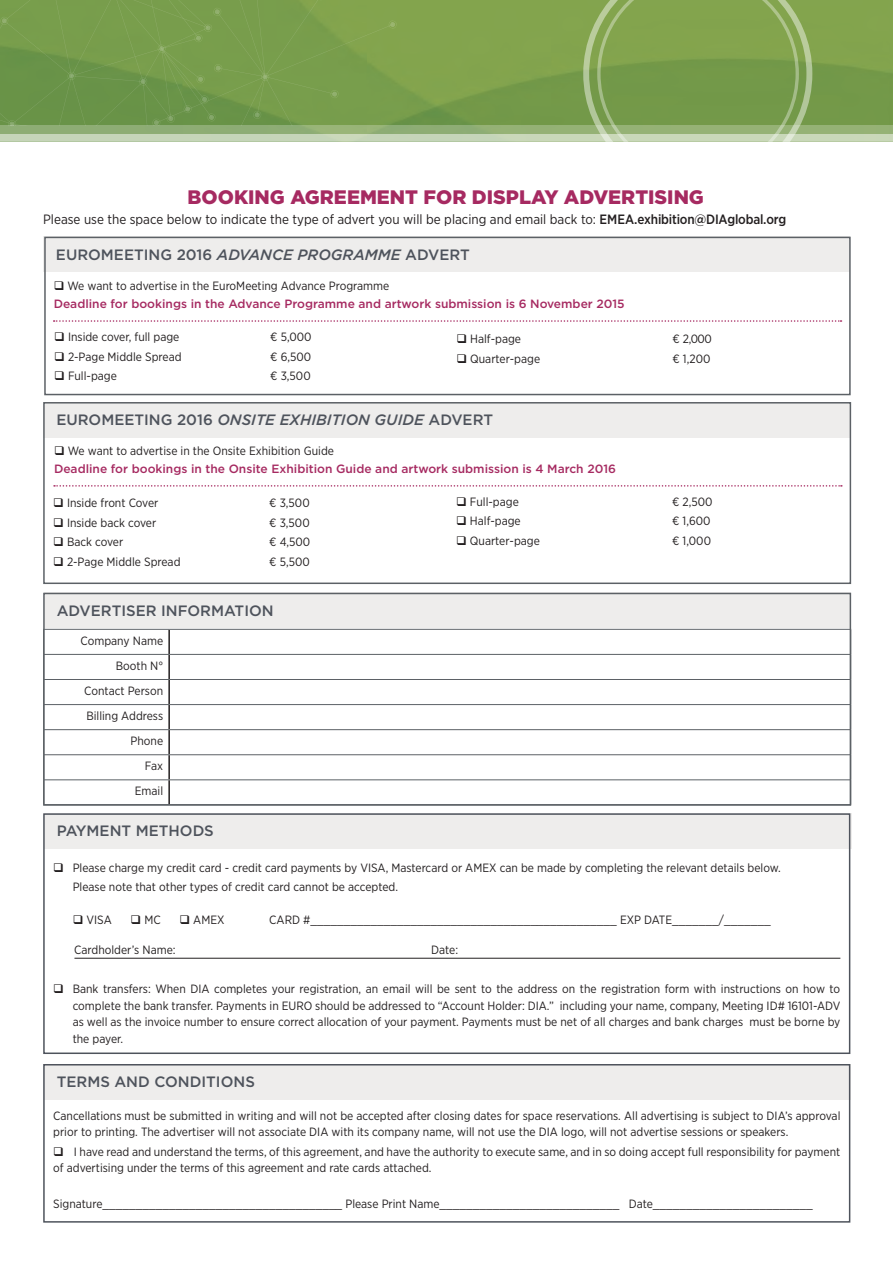
<style>
.page{position:relative;width:893px;height:1263px;background:#fff}
.page>*{position:absolute;margin:0;border:0;box-sizing:border-box;transform-origin:0 0}
._01_Body_Text{font:900 19.5px "Gotham";color:#a62a61}
._01_Body_Text-2{font:500 15px "Gotham";color:#4e535c}
._01_Body_Text-3{font:13.5px "Gotham Narrow";color:#231f20}
._01_Body_Text-4{font:12px/16.5px "Gotham Narrow";color:#231f20}
._01_Body_Text-5{font:500 12px "Gotham";color:#a62a61}
.s1{font-weight:500}
.s2{font-style:italic}
</style>
<div class="page">
<img style="left:398px;top:0;width:495px;height:125px">
<svg style="left:0;top:125px;width:893px;height:10px;background:#97b37c"></svg>
<div style="left:0;top:135px;width:893px;height:7px;background:#c6d5b9"></div>
<svg style="left:583px;top:0;width:229px;height:142px;background:#85a559"></svg>
<svg style="left:0;top:0;width:398px;height:127px;background:#759b4c"></svg>
<div style="left:43px;top:237px;width:807px;height:35px;background:#eeedec"></div>
<div style="left:44px;top:237px;width:807px;height:158px;border:2px solid #5c6166"></div>
<div style="left:44px;top:402px;width:806px;height:35px;background:#eeedec"></div>
<div style="left:43px;top:402px;width:808px;height:182px;border:2px solid #5c6166"></div>
<div style="left:44px;top:593px;width:806px;height:35px;background:#eeedec"></div>
<hr style="left:168px;top:630px;width:2px;height:24px;background:#231f20">
<hr style="left:168px;top:655px;width:2px;height:24px;background:#231f20">
<hr style="left:168px;top:680px;width:2px;height:24px;background:#231f20">
<hr style="left:168px;top:705px;width:2px;height:24px;background:#231f20">
<hr style="left:168px;top:730px;width:2px;height:24px;background:#231f20">
<hr style="left:168px;top:755px;width:2px;height:24px;background:#231f20">
<hr style="left:168px;top:780px;width:2px;height:24px;background:#231f20">
<hr style="left:43px;top:629px;width:126px;height:1px;background:#5c6166">
<hr style="left:169px;top:629px;width:682px;height:1px;background:#5c6166">
<hr style="left:43px;top:654px;width:126px;height:1px;background:#5c6166">
<hr style="left:169px;top:654px;width:682px;height:1px;background:#5c6166">
<hr style="left:43px;top:679px;width:126px;height:1px;background:#5c6166">
<hr style="left:169px;top:679px;width:682px;height:1px;background:#5c6166">
<hr style="left:43px;top:704px;width:126px;height:1px;background:#5c6166">
<hr style="left:169px;top:704px;width:682px;height:1px;background:#5c6166">
<hr style="left:43px;top:729px;width:126px;height:1px;background:#5c6166">
<hr style="left:169px;top:729px;width:682px;height:1px;background:#5c6166">
<hr style="left:43px;top:754px;width:126px;height:1px;background:#5c6166">
<hr style="left:169px;top:754px;width:682px;height:1px;background:#5c6166">
<hr style="left:43px;top:779px;width:126px;height:1px;background:#5c6166">
<hr style="left:169px;top:779px;width:682px;height:1px;background:#5c6166">
<div style="left:43px;top:593px;width:808px;height:212px;border:2px solid #5c6166"></div>
<div style="left:44px;top:813px;width:807px;height:35px;background:#eeedec"></div>
<hr style="left:74px;top:958px;width:766px;height:1px;background:#231f20">
<div style="left:43px;top:813px;width:807px;height:241px;border:2px solid #4e535c"></div>
<div style="left:43px;top:1064px;width:807px;height:35px;background:#eeedec"></div>
<div style="left:43px;top:1064px;width:807px;height:158px;border:2px solid #4e535c"></div>
<svg style="left:54px;top:320px;width:787px;height:2px"></svg>
<svg style="left:54px;top:485px;width:788px;height:2px"></svg>
<p class="_01_Body_Text" style="left:188px;top:184px;width:518px">BOOKING AGREEMENT FOR DISPLAY ADVERTISING</p>
<p class="_01_Body_Text-3" style="left:43px;top:211px;width:745px">Please use the space below to indicate the type of advert you will be placing and email back to: <span class="s1">EMEA.exhibition@DIAglobal.org</span></p>
<p class="_01_Body_Text-2" style="left:56px;top:245px;width:415px">EUROMEETING 2016 <span class="s2">ADVANCE PROGRAMME</span> ADVERT</p>
<p class="_01_Body_Text-4" style="left:54px;top:277px;width:337px">❑ We want to advertise in the EuroMeeting Advance Programme</p>
<p class="_01_Body_Text-5" style="left:54px;top:296px;width:572px">Deadline for bookings in the Advance Programme and artwork submission is 6 November 2015</p>
<p class="_01_Body_Text-4" style="left:54px;top:329px;width:127px">❑ Inside cover, full page</p>
<p class="_01_Body_Text-4" style="left:270px;top:329px;width:43px">€ 5,000</p>
<p class="_01_Body_Text-4" style="left:54px;top:348px;width:129px">❑ 2-Page Middle Spread</p>
<p class="_01_Body_Text-4" style="left:270px;top:348px;width:42px">€ 6,500</p>
<p class="_01_Body_Text-4" style="left:54px;top:368px;width:64px">❑ Full-page</p>
<p class="_01_Body_Text-4" style="left:270px;top:368px;width:42px">€ 3,500</p>
<p class="_01_Body_Text-4" style="left:456px;top:331px;width:66px">❑ Half-page</p>
<p class="_01_Body_Text-4" style="left:672px;top:331px;width:41px">€ 2,000</p>
<p class="_01_Body_Text-4" style="left:456px;top:350px;width:85px">❑ Quarter-page</p>
<p class="_01_Body_Text-4" style="left:672px;top:350px;width:39px">€ 1,200</p>
<p class="_01_Body_Text-2" style="left:56px;top:410px;width:438px">EUROMEETING 2016 <span class="s2">ONSITE EXHIBITION GUIDE</span> ADVERT</p>
<p class="_01_Body_Text-4" style="left:54px;top:442px;width:282px">❑ We want to advertise in the Onsite Exhibition Guide</p>
<p class="_01_Body_Text-5" style="left:54px;top:461px;width:563px">Deadline for bookings in the Onsite Exhibition Guide and artwork submission is 4 March 2016</p>
<p class="_01_Body_Text-4" style="left:53px;top:494px;width:107px">❑ Inside front Cover</p>
<p class="_01_Body_Text-4" style="left:269px;top:494px;width:42px">€ 3,500</p>
<p class="_01_Body_Text-4" style="left:53px;top:514px;width:105px">❑ Inside back cover</p>
<p class="_01_Body_Text-4" style="left:269px;top:514px;width:42px">€ 3,500</p>
<p class="_01_Body_Text-4" style="left:53px;top:533px;width:72px">❑ Back cover</p>
<p class="_01_Body_Text-4" style="left:269px;top:533px;width:43px">€ 4,500</p>
<p class="_01_Body_Text-4" style="left:53px;top:553px;width:129px">❑ 2-Page Middle Spread</p>
<p class="_01_Body_Text-4" style="left:269px;top:553px;width:42px">€ 5,500</p>
<p class="_01_Body_Text-4" style="left:456px;top:493px;width:64px">❑ Full-page</p>
<p class="_01_Body_Text-4" style="left:672px;top:493px;width:42px">€ 2,500</p>
<p class="_01_Body_Text-4" style="left:456px;top:512px;width:66px">❑ Half-page</p>
<p class="_01_Body_Text-4" style="left:672px;top:512px;width:40px">€ 1,600</p>
<p class="_01_Body_Text-4" style="left:456px;top:532px;width:85px">❑ Quarter-page</p>
<p class="_01_Body_Text-4" style="left:672px;top:532px;width:40px">€ 1,000</p>
<p class="_01_Body_Text-2" style="left:57px;top:601px;width:219px">ADVERTISER INFORMATION</p>
<p class="_01_Body_Text-4" style="left:81px;top:632px;width:84px">Company Name</p>
<p class="_01_Body_Text-4" style="left:116px;top:657px;width:49px">Booth N°</p>
<p class="_01_Body_Text-4" style="left:84px;top:682px;width:80px">Contact Person</p>
<p class="_01_Body_Text-4" style="left:86px;top:707px;width:78px">Billing Address</p>
<p class="_01_Body_Text-4" style="left:131px;top:732px;width:34px">Phone</p>
<p class="_01_Body_Text-4" style="left:145px;top:758px;width:20px">Fax</p>
<p class="_01_Body_Text-4" style="left:135px;top:783px;width:30px">Email</p>
<p class="_01_Body_Text-2" style="left:57px;top:821px;width:159px">PAYMENT METHODS</p>
<p class="_01_Body_Text-4" style="left:53px;top:859px;width:729px">❑ Please charge my credit card - credit card payments by VISA, Mastercard or AMEX can be made by completing the relevant details below.</p>
<p class="_01_Body_Text-4" style="left:73px;top:879px;width:327px">Please note that other types of credit card cannot be accepted.</p>
<p class="_01_Body_Text-4" style="left:73px;top:912px;width:41px">❑ VISA</p>
<p class="_01_Body_Text-4" style="left:131px;top:912px;width:32px">❑ MC</p>
<p class="_01_Body_Text-4" style="left:179px;top:912px;width:47px">❑ AMEX</p>
<p class="_01_Body_Text-4" style="left:269px;top:912px;width:503px">CARD #______________________________________________ EXP DATE_______/_______</p>
<p class="_01_Body_Text-4" style="left:74px;top:942px;width:103px">Cardholder’s Name:</p>
<p class="_01_Body_Text-4" style="left:431px;top:942px;width:28px">Date:</p>
<p class="_01_Body_Text-4" style="left:73px;top:981px;width:769px;text-align:justify;text-indent:-20px">❑ Bank transfers: When DIA completes your registration, an email will be sent to the address on the registration form with instructions on how to complete the bank transfer. Payments in EURO should be addressed to “Account Holder: DIA.” including your name, company, Meeting ID# 16101-ADV as well as the invoice number to ensure correct allocation of your payment. Payments must be net of all charges and bank charges must be borne by the payer.</p>
<p class="_01_Body_Text-2" style="left:57px;top:1072px;width:200px">TERMS AND CONDITIONS</p>
<p class="_01_Body_Text-4" style="left:53px;top:1107px;width:789px">Cancellations must be submitted in writing and will not be accepted after closing dates for space reservations. All advertising is subject to DIA’s approval prior to printing. The advertiser will not associate DIA with its company name, will not use the DIA logo, will not advertise sessions or speakers.</p>
<p class="_01_Body_Text-4" style="left:53px;top:1143px;width:789px">❑ I have read and understand the terms, of this agreement, and have the authority to execute same, and in so doing accept full responsibility for payment of advertising under the terms of this agreement and rate cards attached.</p>
<p class="_01_Body_Text-4" style="left:53px;top:1195px;width:761px">Signature____________________________________ Please Print Name___________________________ Date________________________</p>
</div>
